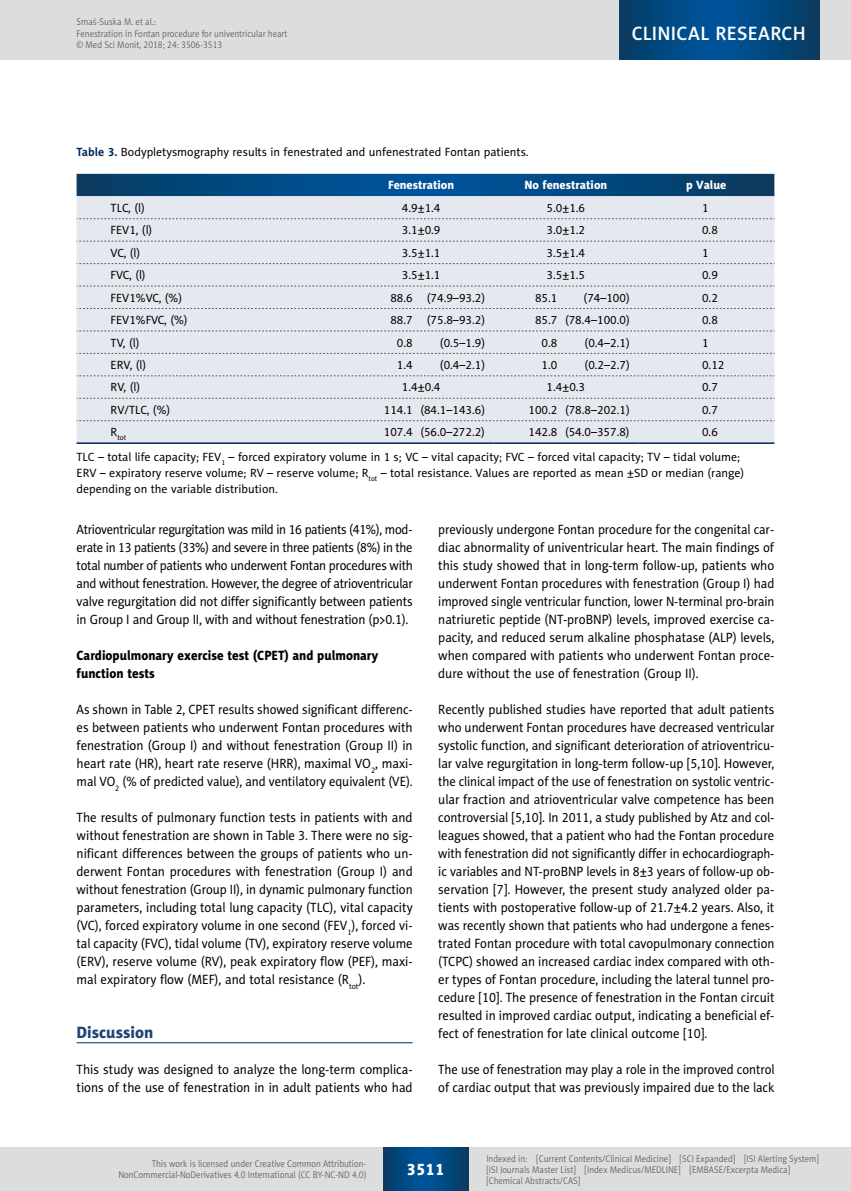
<style>
.page{position:relative;width:851px;height:1191px;background:#fff}
.page>*{position:absolute;margin:0;border:0;box-sizing:border-box;transform-origin:0 0}
.t1{font:19.5px "Naomi Sans EFN Medium";letter-spacing:.015em;color:#fff}
.t2{font:16.5px "Naomi Sans EFN Heavy";color:#1d4574}
.t3{font:16.5px "Naomi Sans EFN Heavy";color:#fff}
.t4{font:13.5px/18px "Naomi Sans EFN";color:#000;text-align:justify;scale:.95 1}
.t5{font:13.5px/18px "Naomi Sans EFN";color:#000;text-align:justify;scale:.94 1}
.t6{font:13.5px/18px "Naomi Sans EFN";color:#000;text-align:justify;scale:.93 1}
.t7{font:13.5px/18px "Naomi Sans EFN Heavy";color:#000;scale:.95 1}
.t8{font:12px/15.8px "Naomi Sans EFN";color:#000}
.t9{font:12px "Naomi Sans EFN Heavy";color:#fff}
.t10{font:9.75px/11.2px "Naomi Sans EFN Light";color:#58595b;scale:.9 1}
.t11{font:7.2px "Naomi Sans EFN";color:#000}
.s1{font-weight:700;color:#002b5c}
</style>
<div class="page">
<hr style="left:77px;top:1042px;width:335px;height:1px;background:#002b5c">
<svg style="left:77px;top:174px;width:697px;height:22px;background:#02487f"></svg>
<div style="left:77px;top:196px;width:697px;height:246px;background:#e6e8f0"></div>
<svg style="left:77px;top:218px;width:697px;height:1px"></svg>
<svg style="left:77px;top:241px;width:697px;height:1px"></svg>
<svg style="left:77px;top:263px;width:697px;height:1px"></svg>
<svg style="left:77px;top:286px;width:697px;height:1px"></svg>
<svg style="left:77px;top:308px;width:697px;height:1px"></svg>
<svg style="left:77px;top:331px;width:697px;height:1px"></svg>
<svg style="left:77px;top:353px;width:697px;height:1px"></svg>
<svg style="left:77px;top:375px;width:697px;height:1px"></svg>
<svg style="left:77px;top:398px;width:697px;height:1px"></svg>
<svg style="left:77px;top:420px;width:697px;height:1px"></svg>
<hr style="left:77px;top:442px;width:272px;height:2px;background:#002b5c">
<hr style="left:349px;top:442px;width:144px;height:2px;background:#002b5c">
<hr style="left:493px;top:442px;width:145px;height:2px;background:#002b5c">
<hr style="left:638px;top:442px;width:136px;height:2px;background:#002b5c">
<div style="left:0;top:1148px;width:850px;height:43px;background:#dcddde"></div>
<svg style="left:383px;top:1147px;width:85px;height:43px;background:#02487f"></svg>
<div style="left:0;top:0;width:850px;height:60px;background:#dcddde"></div>
<svg style="left:619px;top:0;width:200px;height:60px;background:#02487f"></svg>
<p class="t10" style="left:77px;top:16px;width:236px">Smaś-Suska M. et al.:<br>Fenestration in Fontan procedure for univentricular heart © Med Sci Monit, 2018; 24: 3506-3513</p>
<h1 class="t1" style="left:631px;top:22px;width:175px">CLINICAL RESEARCH</h1>
<p class="t8" style="left:77px;top:144px;width:453px"><span class="s1">Table 3.</span> Bodypletysmography results in fenestrated and unfenestrated Fontan patients.</p>
<p class="t9" style="left:388px;top:178px;width:68px">Fenestration</p>
<p class="t9" style="left:524px;top:178px;width:84px">No fenestration</p>
<p class="t9" style="left:686px;top:178px;width:42px">p Value</p>
<p class="t8" style="left:111px;top:200px;width:36px">TLC, (l)</p>
<p class="t8" style="left:402px;top:200px;width:40px">4.9±1.4</p>
<p class="t8" style="left:546px;top:200px;width:40px">5.0±1.6</p>
<p class="t8" style="left:702px;top:200px;width:8px">1</p>
<p class="t8" style="left:111px;top:222px;width:43px">FEV1, (l)</p>
<p class="t8" style="left:402px;top:222px;width:40px">3.1±0.9</p>
<p class="t8" style="left:546px;top:222px;width:40px">3.0±1.2</p>
<p class="t8" style="left:702px;top:222px;width:17px">0.8</p>
<p class="t8" style="left:111px;top:245px;width:31px">VC, (l)</p>
<p class="t8" style="left:402px;top:245px;width:40px">3.5±1.1</p>
<p class="t8" style="left:546px;top:245px;width:40px">3.5±1.4</p>
<p class="t8" style="left:702px;top:245px;width:8px">1</p>
<p class="t8" style="left:111px;top:267px;width:37px">FVC, (l)</p>
<p class="t8" style="left:402px;top:267px;width:40px">3.5±1.1</p>
<p class="t8" style="left:546px;top:267px;width:40px">3.5±1.5</p>
<p class="t8" style="left:702px;top:267px;width:17px">0.9</p>
<p class="t8" style="left:111px;top:290px;width:73px">FEV1%VC, (%)</p>
<p class="t8" style="left:390px;top:290px;width:96px">88.6 (74.9–93.2)</p>
<p class="t8" style="left:535px;top:290px;width:24px">85.1</p>
<p class="t8" style="left:583px;top:290px;width:48px">(74–100)</p>
<p class="t8" style="left:702px;top:290px;width:17px">0.2</p>
<p class="t8" style="left:111px;top:312px;width:78px">FEV1%FVC, (%)</p>
<p class="t8" style="left:390px;top:312px;width:96px">88.7 (75.8–93.2)</p>
<p class="t8" style="left:535px;top:312px;width:96px">85.7 (78.4–100.0)</p>
<p class="t8" style="left:702px;top:312px;width:17px">0.8</p>
<p class="t8" style="left:111px;top:335px;width:30px">TV, (l)</p>
<p class="t8" style="left:397px;top:335px;width:17px">0.8</p>
<p class="t8" style="left:440px;top:335px;width:47px">(0.5–1.9)</p>
<p class="t8" style="left:541px;top:335px;width:17px">0.8</p>
<p class="t8" style="left:584px;top:335px;width:47px">(0.4–2.1)</p>
<p class="t8" style="left:702px;top:335px;width:8px">1</p>
<p class="t8" style="left:111px;top:357px;width:37px">ERV, (l)</p>
<p class="t8" style="left:397px;top:357px;width:17px">1.4</p>
<p class="t8" style="left:440px;top:357px;width:47px">(0.4–2.1)</p>
<p class="t8" style="left:541px;top:357px;width:17px">1.0</p>
<p class="t8" style="left:584px;top:357px;width:47px">(0.2–2.7)</p>
<p class="t8" style="left:702px;top:357px;width:24px">0.12</p>
<p class="t8" style="left:111px;top:379px;width:31px">RV, (l)</p>
<p class="t8" style="left:402px;top:379px;width:40px">1.4±0.4</p>
<p class="t8" style="left:546px;top:379px;width:40px">1.4±0.3</p>
<p class="t8" style="left:702px;top:379px;width:17px">0.7</p>
<p class="t8" style="left:111px;top:402px;width:61px">RV/TLC, (%)</p>
<p class="t8" style="left:384px;top:402px;width:103px">114.1 (84.1–143.6)</p>
<p class="t8" style="left:528px;top:402px;width:103px">100.2 (78.8–202.1)</p>
<p class="t8" style="left:702px;top:402px;width:17px">0.7</p>
<p class="t11" style="left:111px;top:434px;width:17px"><sup>R</sup>tot</p>
<p class="t8" style="left:384px;top:424px;width:103px">107.4 (56.0–272.2)</p>
<p class="t8" style="left:528px;top:424px;width:103px">142.8 (54.0–357.8)</p>
<p class="t8" style="left:702px;top:424px;width:17px">0.6</p>
<p class="t8" style="left:77px;top:449px;width:669px">TLC – total life capacity; FEV<sub>1</sub> – forced expiratory volume in 1 s; VC – vital capacity; FVC – forced vital capacity; TV – tidal volume;<br>ERV – expiratory reserve volume; RV – reserve volume; R<sub>tot</sub> – total resistance. Values are reported as mean ±SD or median (range) depending on the variable distribution.</p>
<p class="t6" style="left:77px;top:520px;width:363px">Atrioventricular regurgitation was mild in 16 patients (41%), mod&shy;erate in 13 patients (33%) and severe in three patients (8%) in the total number of patients who underwent Fontan procedures with and without fenestration. However, the degree of atrioventricular valve regurgitation did not differ significantly between patients in Group I and Group II, with and without fenestration (p&gt;0.1).</p>
<p class="t7" style="left:77px;top:646px;width:319px">Cardiopulmonary exercise test (CPET) and pulmonary function tests</p>
<p class="t5" style="left:77px;top:700px;width:359px">As shown in Table 2, CPET results showed significant differenc&shy;es between patients who underwent Fontan procedures with fenestration (Group I) and without fenestration (Group II) in heart rate (HR), heart rate reserve (HRR), maximal VO<sub>2</sub>, maxi&shy;mal VO<sub>2</sub> (% of predicted value), and ventilatory equivalent (VE).</p>
<p class="t4" style="left:77px;top:808px;width:355px">The results of pulmonary function tests in patients with and without fenestration are shown in Table 3. There were no sig&shy;nificant differences between the groups of patients who un&shy;derwent Fontan procedures with fenestration (Group I) and without fenestration (Group II), in dynamic pulmonary function parameters, including total lung capacity (TLC), vital capacity (VC), forced expiratory volume in one second (FEV<sub>1</sub>), forced vi&shy;tal capacity (FVC), tidal volume (TV), expiratory reserve volume (ERV), reserve volume (RV), peak expiratory flow (PEF), maxi&shy;mal expiratory flow (MEF), and total resistance (R<sub>tot</sub>).</p>
<p class="t2" style="left:77px;top:1022px;width:78px">Discussion</p>
<p class="t4" style="left:77px;top:1060px;width:355px">This study was designed to analyze the long-term complica&shy;tions of the use of fenestration in in adult patients who had</p>
<p class="t5" style="left:438px;top:520px;width:359px">previously undergone Fontan procedure for the congenital car&shy;diac abnormality of univentricular heart. The main findings of this study showed that in long-term follow-up, patients who underwent Fontan procedures with fenestration (Group I) had improved single ventricular function, lower N-terminal pro-brain natriuretic peptide (NT-proBNP) levels, improved exercise ca&shy;pacity, and reduced serum alkaline phosphatase (ALP) levels, when compared with patients who underwent Fontan proce&shy;dure without the use of fenestration (Group II).</p>
<p class="t4" style="left:438px;top:700px;width:355px">Recently published studies have reported that adult patients who underwent Fontan procedures have decreased ventricular systolic function, and significant deterioration of atrioventricu&shy;lar valve regurgitation in long-term follow-up [5,10]. However, the clinical impact of the use of fenestration on systolic ventric&shy;ular fraction and atrioventricular valve competence has been controversial [5,10]. In 2011, a study published by Atz and col&shy;leagues showed, that a patient who had the Fontan procedure with fenestration did not significantly differ in echocardiograph&shy;ic variables and NT-proBNP levels in 8±3 years of follow-up ob&shy;servation [7]. However, the present study analyzed older pa&shy;tients with postoperative follow-up of 21.7±4.2 years. Also, it was recently shown that patients who had undergone a fenes&shy;trated Fontan procedure with total cavopulmonary connection (TCPC) showed an increased cardiac index compared with oth&shy;er types of Fontan procedure, including the lateral tunnel pro&shy;cedure [10]. The presence of fenestration in the Fontan circuit resulted in improved cardiac output, indicating a beneficial ef&shy;fect of fenestration for late clinical outcome [10].</p>
<p class="t5" style="left:438px;top:1060px;width:359px">The use of fenestration may play a role in the improved control of cardiac output that was previously impaired due to the lack</p>
<p class="t10" style="left:118px;top:1158px;width:277px;text-align:right">This work is licensed under Creative Common Attribution-<br>NonCommercial-NoDerivatives 4.0 International (CC BY-NC-ND 4.0)</p>
<p class="t3" style="left:406px;top:1159px;width:40px">3511</p>
<p class="t10" style="left:486px;top:1152px;width:371px">Indexed in: [Current Contents/Clinical Medicine] [SCI Expanded] [ISI Alerting System] [ISI Journals Master List] [Index Medicus/MEDLINE] [EMBASE/Excerpta Medica] [Chemical Abstracts/CAS]</p>
</div>
